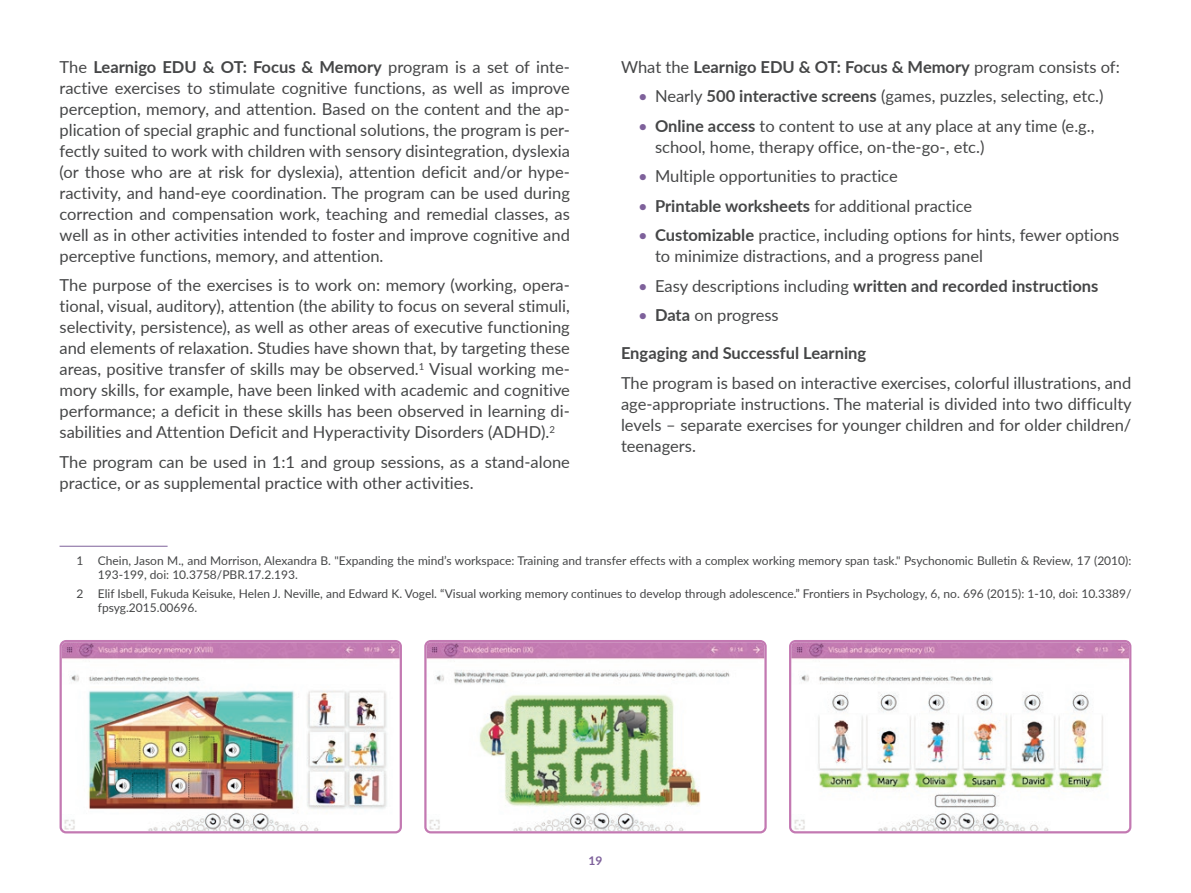
<style>
.page{position:relative;width:1191px;height:893px;background:#fff}
.page>*{position:absolute;margin:0;border:0;box-sizing:border-box;transform-origin:0 0}
.t1{font:16.5px/21px "Lato";color:#454647;text-align:justify}
.t2{font:700 16.5px "Lato";color:#454647}
.t3{font:12px/14.4px "Lato";color:#454647}
.t4{font:700 12px "Lato";color:#7e619b}
.s1{font-weight:700}
.s2{font-weight:400}
.s3{color:#7e619b}
.s4{font-weight:400;color:#7e619b}
</style>
<div class="page">
<img style="left:63px;top:643px;width:336px;height:187px">
<div style="left:60px;top:640px;width:342px;height:193px;border:2px solid #c379b2;border-radius:5px"></div>
<img style="left:427px;top:643px;width:336px;height:187px">
<div style="left:424px;top:640px;width:342px;height:193px;border:2px solid #c379b2;border-radius:5px"></div>
<img style="left:792px;top:643px;width:336px;height:187px">
<div style="left:789px;top:640px;width:342px;height:193px;border:2px solid #c379b2;border-radius:5px"></div>
<hr style="left:60px;top:546px;width:108px;height:1px;background:#7e619b">
<p class="t1" style="left:60px;top:56px;width:512px">The <span class="s1">Learnigo EDU &amp; OT: Focus &amp; Memory</span> program is a set of inte&shy;ractive exercises to stimulate cognitive functions, as well as improve perception, memory, and attention. Based on the content and the ap&shy;plication of special graphic and functional solutions, the program is per&shy;fectly suited to work with children with sensory disintegration, dyslexia (or those who are at risk for dyslexia), attention deficit and/or hype&shy;ractivity, and hand-eye coordination. The program can be used during correction and compensation work, teaching and remedial classes, as well as in other activities intended to foster and improve cognitive and perceptive functions, memory, and attention.</p>
<p class="t1" style="left:60px;top:274px;width:512px">The purpose of the exercises is to work on: memory (working, opera&shy;tional, visual, auditory), attention (the ability to focus on several stimuli, selectivity, persistence), as well as other areas of executive functioning and elements of relaxation. Studies have shown that, by targeting these areas, positive transfer of skills may be observed.<sup>1</sup> Visual working me&shy;mory skills, for example, have been linked with academic and cognitive performance; a deficit in these skills has been observed in learning di&shy;sabilities and Attention Deficit and Hyperactivity Disorders (ADHD).<sup>2</sup></p>
<p class="t1" style="left:60px;top:451px;width:512px">The program can be used in 1:1 and group sessions, as a stand-alone practice, or as supplemental practice with other activities.</p>
<p class="t2" style="left:621px;top:55px;width:500px"><span class="s2">What the</span> Learnigo EDU &amp; OT: Focus &amp; Memory <span class="s2">program consists of:</span></p>
<p class="t1" style="left:638px;top:85px;width:467px"><span class="s3">•</span> Nearly <span class="s1">500 interactive screens</span> (games, puzzles, selecting, etc.)</p>
<p class="t1" style="left:655px;top:115px;width:441px;text-indent:-17px"><span class="s3">•</span> <span class="s1">Online access</span> to content to use at any place at any time (e.g., school, home, therapy office, on-the-go-, etc.)</p>
<p class="t1" style="left:638px;top:165px;width:261px"><span class="s3">•</span> Multiple opportunities to practice</p>
<p class="t1" style="left:638px;top:195px;width:336px"><span class="s3">•</span> <span class="s1">Printable worksheets</span> for additional practice</p>
<p class="t1" style="left:655px;top:224px;width:466px;text-indent:-17px"><span class="s3">•</span> <span class="s1">Customizable</span> practice, including options for hints, fewer options to minimize distractions, and a progress panel</p>
<p class="t2" style="left:638px;top:274px;width:462px"><span class="s4">•</span> <span class="s2">Easy descriptions including</span> written and recorded instructions</p>
<p class="t1" style="left:638px;top:304px;width:142px"><span class="s3">•</span> <span class="s1">Data</span> on progress</p>
<p class="t2" style="left:621px;top:341px;width:247px">Engaging and Successful Learning</p>
<p class="t1" style="left:621px;top:372px;width:512px">The program is based on interactive exercises, colorful illustrations, and age-appropriate instructions. The material is divided into two difficulty levels – separate exercises for younger children and for older children/ teenagers.</p>
<p class="t3" style="left:98px;top:553px;width:1035px;text-indent:-21px">1 Chein, Jason M., and Morrison, Alexandra B. "Expanding the mind’s workspace: Training and transfer effects with a complex working memory span task." Psychonomic Bulletin &amp; Review, 17 (2010):<br>193-199, doi: 10.3758/PBR.17.2.193.</p>
<p class="t3" style="left:98px;top:586px;width:1035px;text-indent:-21px">2 Elif Isbell, Fukuda Keisuke, Helen J. Neville, and Edward K. Vogel. “Visual working memory continues to develop through adolescence.” Frontiers in Psychology, 6, no. 696 (2015): 1-10, doi: 10.3389/ fpsyg.2015.00696.</p>
<p class="t4" style="left:588px;top:852px;width:15px">19</p>
</div>
